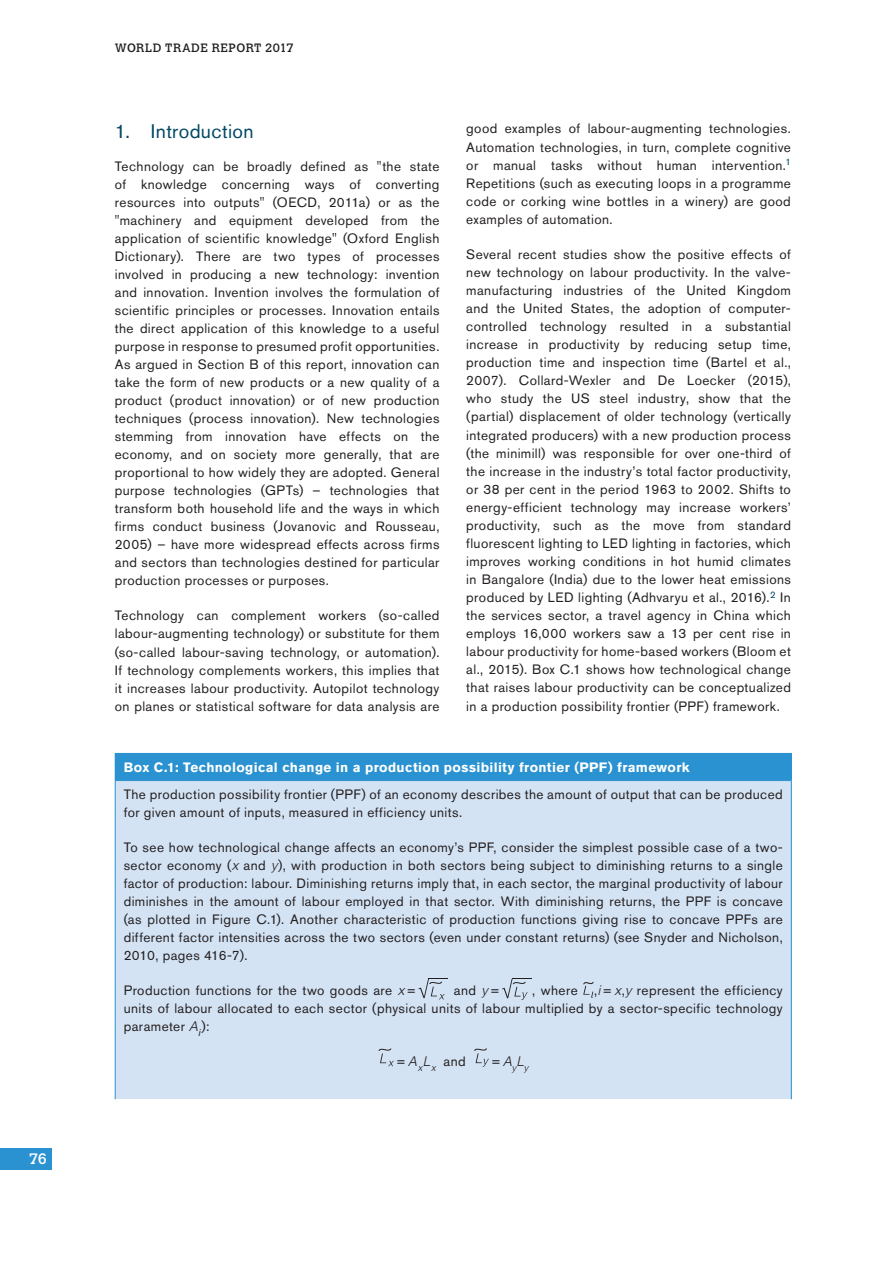
<style>
.page{position:relative;width:893px;height:1263px;background:#fff}
.page>*{position:absolute;margin:0;border:0;box-sizing:border-box;transform-origin:0 0}
.Sous-titres_1{font:19.5px "Akzidenz Grotesk Std";letter-spacing:.02em;color:#004864}
.t1{font:15px "Calvert";color:#fff}
.Txt_courant{font:13.5px/18px "Akzidenz Grotesk Std";letter-spacing:.03em;color:#231f20;text-align:justify}
.Txt_courant-2{font:700 13.5px "Akzidenz Grotesk BE";letter-spacing:.025em;color:#fff}
.Txt_courant-3{font:italic 300 13.5px "Helvetica";color:#231f20}
.t2{font:12px "Calvert";letter-spacing:.035em;color:#231f20}
.s1{font-family:"Helvetica";font-weight:300;font-style:italic}
.s2{font-family:"Akzidenz Grotesk Std";font-weight:400;font-style:normal}
</style>
<div class="page">
<div style="left:0;top:1148px;width:51px;height:21px;background:#2a92d0"></div>
<div style="left:115px;top:753px;width:676px;height:27px;background:#2a92d0"></div>
<div style="left:115px;top:780px;width:676px;height:319px;background:#d4e3f4"></div>
<hr style="left:115px;top:753px;width:677px;height:1px;background:#2a92d0">
<svg style="left:791px;top:754px;width:1px;height:26px"></svg>
<hr style="left:115px;top:781px;width:1px;height:318px;background:#2a92d0">
<hr style="left:115px;top:780px;width:677px;height:1px;background:#2a92d0">
<hr style="left:791px;top:781px;width:1px;height:318px;background:#2a92d0">
<svg style="left:418px;top:978px;width:30px;height:21px"></svg>
<svg style="left:502px;top:978px;width:30px;height:22px"></svg>
<svg style="left:583px;top:982px;width:11px;height:16px"></svg>
<svg style="left:378px;top:1048px;width:16px;height:18px"></svg>
<svg style="left:474px;top:1048px;width:15px;height:19px"></svg>
<p class="t1" style="left:29px;top:1150px;width:19px">76</p>
<p class="t2" style="left:115px;top:40px;width:180px">WORLD TRADE REPORT 2017</p>
<p class="Sous-titres_1" style="left:115px;top:120px;width:140px">1. Introduction</p>
<p class="Txt_courant" style="left:115px;top:157px;width:326px">Technology can be broadly defined as "the state of knowledge concerning ways of converting resources into outputs" (OECD, 2011a) or as the "machinery and equipment developed from the application of scientific knowledge" (Oxford English Dictionary). There are two types of processes involved in producing a new technology: invention and innovation. Invention involves the formulation of scientific principles or processes. Innovation entails the direct application of this knowledge to a useful purpose in response to presumed profit opportunities.<br>As argued in Section B of this report, innovation can take the form of new products or a new quality of a product (product innovation) or of new production techniques (process innovation). New technologies stemming from innovation have effects on the economy, and on society more generally, that are proportional to how widely they are adopted. General purpose technologies (GPTs) – technologies that transform both household life and the ways in which firms conduct business (Jovanovic and Rousseau, 2005) – have more widespread effects across firms and sectors than technologies destined for particular production processes or purposes.</p>
<p class="Txt_courant" style="left:115px;top:607px;width:326px">Technology can complement workers (so-called labour-augmenting technology) or substitute for them (so-called labour-saving technology, or automation).<br>If technology complements workers, this implies that it increases labour productivity. Autopilot technology on planes or statistical software for data analysis are</p>
<p class="Txt_courant" style="left:466px;top:120px;width:326px">good examples of labour-augmenting technologies.<br>Automation technologies, in turn, complete cognitive or manual tasks without human intervention.<sup>1<br></sup>Repetitions (such as executing loops in a programme code or corking wine bottles in a winery) are good examples of automation.</p>
<p class="Txt_courant" style="left:466px;top:245px;width:326px">Several recent studies show the positive effects of new technology on labour productivity. In the valve&shy;manufacturing industries of the United Kingdom and the United States, the adoption of computer&shy;controlled technology resulted in a substantial increase in productivity by reducing setup time, production time and inspection time (Bartel et al., 2007). Collard-Wexler and De Loecker (2015), who study the US steel industry, show that the (partial) displacement of older technology (vertically integrated producers) with a new production process (the minimill) was responsible for over one-third of the increase in the industry’s total factor productivity, or 38 per cent in the period 1963 to 2002. Shifts to energy-efficient technology may increase workers’ productivity, such as the move from standard fluorescent lighting to LED lighting in factories, which improves working conditions in hot humid climates in Bangalore (India) due to the lower heat emissions produced by LED lighting (Adhvaryu et al., 2016).<sup>2</sup> In the services sector, a travel agency in China which employs 16,000 workers saw a 13 per cent rise in labour productivity for home-based workers (Bloom et al., 2015). Box C.1 shows how technological change that raises labour productivity can be conceptualized in a production possibility frontier (PPF) framework.</p>
<p class="Txt_courant-2" style="left:124px;top:759px;width:567px">Box C.1: Technological change in a production possibility frontier (PPF) framework</p>
<p class="Txt_courant" style="left:124px;top:785px;width:661px">The production possibility frontier (PPF) of an economy describes the amount of output that can be produced for given amount of inputs, measured in efficiency units.</p>
<p class="Txt_courant" style="left:124px;top:838px;width:661px">To see how technological change affects an economy’s PPF, consider the simplest possible case of a two&shy;sector economy (<span class="s1">х</span> and <span class="s1">у</span>), with production in both sectors being subject to diminishing returns to a single factor of production: labour. Diminishing returns imply that, in each sector, the marginal productivity of labour diminishes in the amount of labour employed in that sector. With diminishing returns, the PPF is concave (as plotted in Figure C.1). Another characteristic of production functions giving rise to concave PPFs are different factor intensities across the two sectors (even under constant returns) (see Snyder and Nicholson, 2010, pages 416-7).</p>
<p class="Txt_courant" style="left:124px;top:981px;width:294px">Production functions for the two goods are <span class="s1">х</span> =</p>
<p class="Txt_courant" style="left:454px;top:981px;width:47px">and <span class="s1">у</span> =</p>
<p class="Txt_courant" style="left:124px;top:981px;width:661px;text-indent:408px">, where ,<span class="s1">i</span> = <span class="s1">х</span>,<span class="s1">у</span> represent the efficiency units of labour allocated to each sector (physical units of labour multiplied by a sector-specific technology parameter <span class="s1">Α</span><sub>i</sub> ):</p>
<p class="Txt_courant" style="left:396px;top:1052px;width:71px">=<span class="s1">Α</span><sub>х</sub><span class="s1">L</span><sub>х</sub> and</p>
<p class="Txt_courant-3" style="left:491px;top:1050px;width:39px"><span class="s2">=</span> Α<sub>у</sub>L<sub>у</sub></p>
</div>
